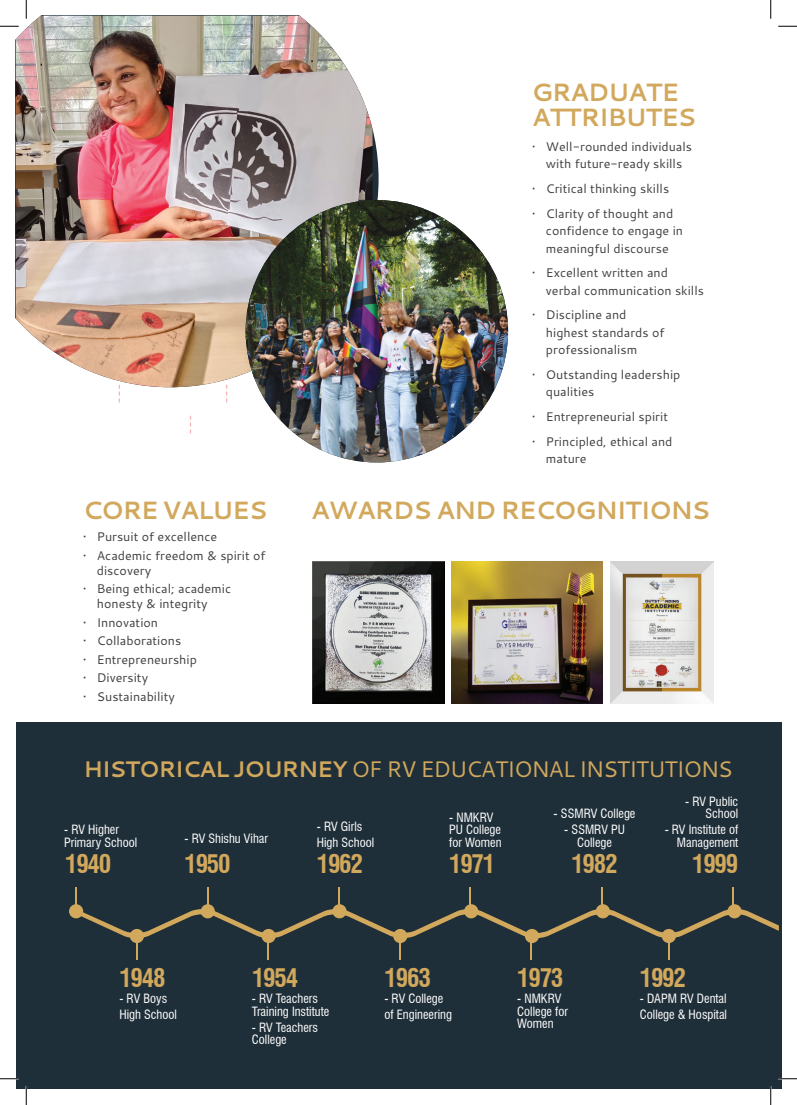
<style>
.page{position:relative;width:797px;height:1105px;background:#fff}
.page>*{position:absolute;margin:0;border:0;box-sizing:border-box;transform-origin:0 0}
.Head_20{font:700 25px/25px "Cantarell";letter-spacing:-.05em;color:#d1a85c}
.infograph_-_1940{font:700 condensed 25px "Swiss 721 BT";letter-spacing:-.05em;color:#d1a85c}
.Head_20-2{font:22.5px "Cantarell";letter-spacing:-.05em;color:#d1a85c}
.t1{font:12.5px/17.5px "Cantarell";color:#3e3e3f}
.Info_Body_Black{font:condensed 12.5px/12.5px "Swiss 721 BT";color:#fff}
.s1{font-weight:700}
</style>
<div class="page">
<svg style="left:190px;top:416px;width:1px;height:17px"></svg>
<img style="left:16px;top:16px;width:356px;height:371px">
<img style="left:312px;top:561px;width:132px;height:142px">
<img style="left:451px;top:561px;width:152px;height:142px">
<img style="left:610px;top:561px;width:103px;height:142px">
<img style="left:245px;top:200px;width:263px;height:262px;border-radius:131px">
<div style="left:16px;top:723px;width:765px;height:366px;background:#1f2f39"></div>
<div style="left:69px;top:904px;width:14px;height:14px;background:#d1a85c;border-radius:50%"></div>
<svg style="left:75px;top:887px;width:703px;height:73px"></svg>
<svg style="left:0;top:25px;width:19px;height:2px"></svg>
<svg style="left:778px;top:25px;width:19px;height:2px"></svg>
<svg style="left:0;top:1078px;width:19px;height:1px"></svg>
<svg style="left:778px;top:1078px;width:19px;height:1px"></svg>
<svg style="left:25px;top:0;width:2px;height:19px"></svg>
<svg style="left:25px;top:1086px;width:2px;height:19px"></svg>
<svg style="left:770px;top:0;width:1px;height:19px"></svg>
<svg style="left:770px;top:1086px;width:1px;height:19px"></svg>
<p class="Head_20" style="left:83px;top:497px;width:186px">CORE VALUES</p>
<p class="t1" style="left:83px;top:527px;width:136px">• Pursuit of excellence</p>
<p class="t1" style="left:97px;top:547px;width:170px;line-height:15px;text-indent:-14px">• Academic freedom &amp; spirit of discovery</p>
<p class="t1" style="left:97px;top:581px;width:136px;line-height:15px;text-indent:-14px">• Being ethical; academic honesty &amp; integrity</p>
<p class="t1" style="left:83px;top:613px;width:77px">• Innovation</p>
<p class="t1" style="left:83px;top:632px;width:100px">• Collaborations</p>
<p class="t1" style="left:83px;top:650px;width:116px">• Entrepreneurship</p>
<p class="t1" style="left:83px;top:669px;width:67px">• Diversity</p>
<p class="t1" style="left:83px;top:687px;width:94px">• Sustainability</p>
<p class="Head_20" style="left:531px;top:79px;width:166px">GRADUATE<br>ATTRIBUTES</p>
<p class="t1" style="left:531px;top:137px;width:162px;text-align:center">• Well-rounded individuals with future-ready skills</p>
<p class="t1" style="left:531px;top:179px;width:139px">• Critical thinking skills</p>
<p class="t1" style="left:546px;top:204px;width:139px;text-indent:-14px">• Clarity of thought and confidence to engage in meaningful discourse</p>
<p class="t1" style="left:546px;top:264px;width:160px;text-indent:-14px">• Excellent written and verbal communication skills</p>
<p class="t1" style="left:546px;top:306px;width:120px;text-indent:-14px">• Discipline and highest standards of professionalism</p>
<p class="t1" style="left:546px;top:365px;width:136px;text-indent:-14px">• Outstanding leadership qualities</p>
<p class="t1" style="left:531px;top:407px;width:138px">• Entrepreneurial spirit</p>
<p class="t1" style="left:546px;top:432px;width:128px;text-indent:-14px">• Principled, ethical and mature</p>
<p class="Head_20" style="left:311px;top:497px;width:401px">AWARDS AND RECOGNITIONS</p>
<p class="Head_20-2" style="left:83px;top:753px;width:651px"><span class="s1">HISTORICAL JOURNEY</span> OF RV EDUCATIONAL INSTITUTIONS</p>
<p class="Info_Body_Black" style="left:64px;top:823px;width:75px">- RV Higher<br>Primary School</p>
<p class="infograph_-_1940" style="left:65px;top:848px;width:48px">1940</p>
<p class="Info_Body_Black" style="left:184px;top:833px;width:85px">- RV Shishu Vihar</p>
<p class="infograph_-_1940" style="left:184px;top:848px;width:48px">1950</p>
<p class="Info_Body_Black" style="left:317px;top:820px;width:47px">- RV Girls</p>
<p class="Info_Body_Black" style="left:317px;top:836px;width:59px">High School</p>
<p class="infograph_-_1940" style="left:317px;top:848px;width:48px">1962</p>
<p class="Info_Body_Black" style="left:449px;top:811px;width:54px">- NMKRV<br>PU College for Women</p>
<p class="infograph_-_1940" style="left:449px;top:848px;width:48px">1971</p>
<p class="Info_Body_Black" style="left:553px;top:807px;width:83px">- SSMRV College</p>
<p class="Info_Body_Black" style="left:564px;top:823px;width:62px;text-align:center">- SSMRV PU<br>College</p>
<p class="infograph_-_1940" style="left:571px;top:848px;width:48px">1982</p>
<p class="Info_Body_Black" style="left:685px;top:795px;width:55px;text-align:right">- RV Public<br>School</p>
<p class="Info_Body_Black" style="left:664px;top:823px;width:75px;text-align:right">- RV Institute of<br>Management</p>
<p class="infograph_-_1940" style="left:692px;top:848px;width:48px">1999</p>
<p class="infograph_-_1940" style="left:119px;top:963px;width:48px">1948</p>
<p class="Info_Body_Black" style="left:119px;top:992px;width:49px">- RV Boys</p>
<p class="Info_Body_Black" style="left:119px;top:1008px;width:59px">High School</p>
<p class="infograph_-_1940" style="left:252px;top:963px;width:48px">1954</p>
<p class="Info_Body_Black" style="left:252px;top:992px;width:79px">- RV Teachers<br>Training Institute</p>
<p class="Info_Body_Black" style="left:252px;top:1021px;width:68px">- RV Teachers<br>College</p>
<p class="infograph_-_1940" style="left:384px;top:963px;width:48px">1963</p>
<p class="Info_Body_Black" style="left:384px;top:992px;width:60px">- RV College</p>
<p class="Info_Body_Black" style="left:384px;top:1008px;width:69px">of Engineering</p>
<p class="infograph_-_1940" style="left:517px;top:963px;width:48px">1973</p>
<p class="Info_Body_Black" style="left:517px;top:992px;width:52px">- NMKRV<br>College for<br>Women</p>
<p class="infograph_-_1940" style="left:639px;top:963px;width:48px">1992</p>
<p class="Info_Body_Black" style="left:639px;top:992px;width:88px">- DAPM RV Dental</p>
<p class="Info_Body_Black" style="left:639px;top:1008px;width:89px">College &amp; Hospital</p>
</div>
